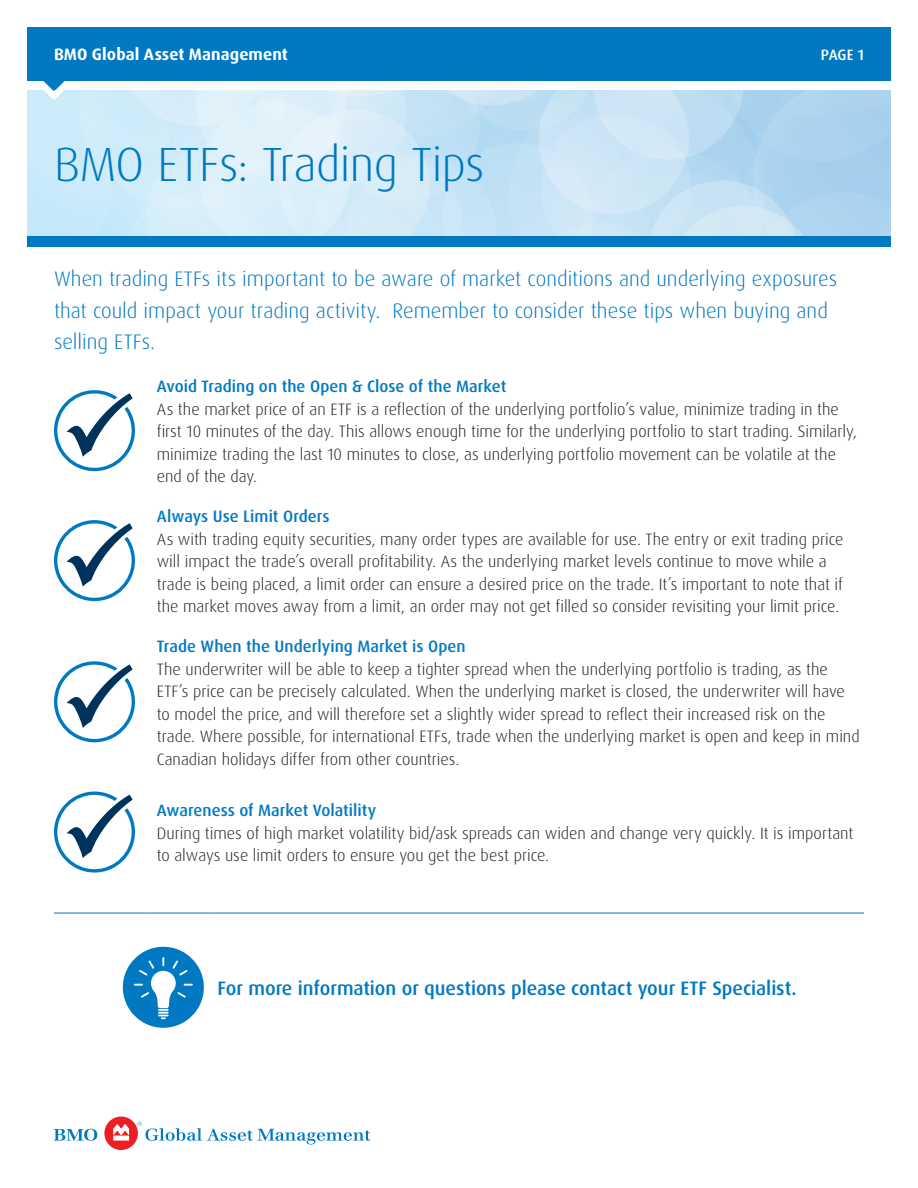
<style>
.page{position:relative;width:918px;height:1188px;background:#fff}
.page>*{position:absolute;margin:0;border:0;box-sizing:border-box;transform-origin:0 0}
.Document_Title{font:300 48px "Dax Pro";letter-spacing:-.015em;color:#0079c2}
.Opening_Paragraph{font:300 21px/31.5px "Dax Pro";color:#0079c2}
.Subheading{font:500 19.5px "Dax Pro";letter-spacing:-.005em;color:#0079c2}
.t1{font:300 16.5px/22.5px "Dax Pro";color:#231f20}
.Subheading_2{font:500 16.5px "Dax Pro";color:#0079c2}
.t2{font:700 16.5px "Dax Pro";letter-spacing:.005em;color:#fff}
.t3{font:500 15px "Dax Pro";color:#fff}
</style>
<div class="page">
<div style="left:27px;top:236px;width:864px;height:11px;background:#0079c2"></div>
<div style="left:27px;top:27px;width:864px;height:54px;background:#0079c2"></div>
<svg style="left:27px;top:81px;width:864px;height:155px;background:#cce6f6"></svg>
<hr style="left:211px;top:913px;width:653px;height:1px;background:#0079c2">
<hr style="left:54px;top:913px;width:96px;height:1px;background:#0079c2">
<hr style="left:150px;top:913px;width:61px;height:1px;background:#0079c2">
<div style="left:123px;top:947px;width:81px;height:81px;background:#0079c2;border-radius:50%"></div>
<svg style="left:134px;top:957px;width:59px;height:62px"></svg>
<svg style="left:54px;top:1129px;width:43px;height:12px"></svg>
<svg style="left:138px;top:1122px;width:233px;height:23px"></svg>
<svg style="left:54px;top:390px;width:81px;height:81px"></svg>
<svg style="left:54px;top:520px;width:81px;height:81px"></svg>
<svg style="left:54px;top:661px;width:81px;height:81px"></svg>
<svg style="left:54px;top:792px;width:81px;height:81px"></svg>
<p class="t2" style="left:54px;top:44px;width:235px">BMO Global Asset Management</p>
<p class="Document_Title" style="left:54px;top:133px;width:432px">BMO ETFs: Trading Tips</p>
<p class="t3" style="left:821px;top:45px;width:45px">PAGE 1</p>
<p class="Opening_Paragraph" style="left:54px;top:264px;width:785px">When trading ETFs its important to be aware of market conditions and underlying exposures that could impact your trading activity. Remember to consider these tips when buying and selling ETFs.</p>
<p class="Subheading_2" style="left:157px;top:376px;width:351px">Avoid Trading on the Open &amp; Close of the Market</p>
<p class="t1" style="left:157px;top:398px;width:702px">As the market price of an ETF is a reflection of the underlying portfolio’s value, minimize trading in the first 10 minutes of the day. This allows enough time for the underlying portfolio to start trading. Similarly, minimize trading the last 10 minutes to close, as underlying portfolio movement can be volatile at the end of the day.</p>
<p class="Subheading_2" style="left:157px;top:506px;width:174px">Always Use Limit Orders</p>
<p class="t1" style="left:157px;top:528px;width:688px">As with trading equity securities, many order types are available for use. The entry or exit trading price will impact the trade’s overall profitability. As the underlying market levels continue to move while a trade is being placed, a limit order can ensure a desired price on the trade. It’s important to note that if the market moves away from a limit, an order may not get filled so consider revisiting your limit price.</p>
<p class="Subheading_2" style="left:157px;top:636px;width:310px">Trade When the Underlying Market is Open</p>
<p class="t1" style="left:157px;top:658px;width:704px">The underwriter will be able to keep a tighter spread when the underlying portfolio is trading, as the ETF’s price can be precisely calculated. When the underlying market is closed, the underwriter will have to model the price, and will therefore set a slightly wider spread to reflect their increased risk on the trade. Where possible, for international ETFs, trade when the underlying market is open and keep in mind Canadian holidays differ from other countries.</p>
<p class="Subheading_2" style="left:157px;top:800px;width:221px">Awareness of Market Volatility</p>
<p class="t1" style="left:157px;top:822px;width:698px">During times of high market volatility bid/ask spreads can widen and change very quickly. It is important to always use limit orders to ensure you get the best price.</p>
<p class="Subheading" style="left:217px;top:976px;width:581px">For more information or questions please contact your ETF Specialist.</p>
</div>
